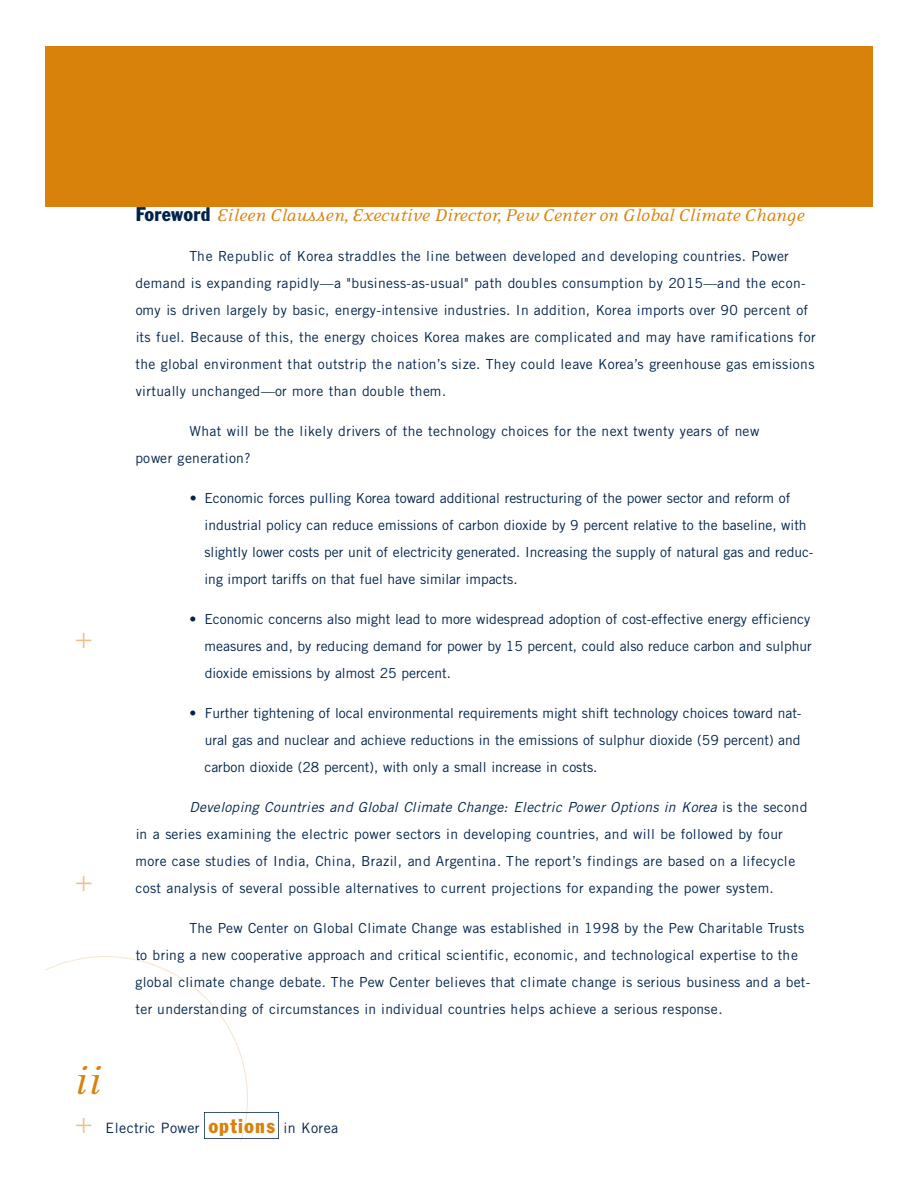
<style>
.page{position:relative;width:918px;height:1188px;background:#fff}
.page>*{position:absolute;margin:0;border:0;box-sizing:border-box;transform-origin:0 0}
.t1{font:italic 45px "Eidetic Serif";color:#d9820b}
.t2{font:300 30px "Akzidenz Grotesk";color:#ecc185}
.t3{font:italic 19.5px "Eidetic Serif";letter-spacing:-.02em;color:#d9820b}
.t4{font:14.25px "Trade Gothic";letter-spacing:.02em;color:#00234d}
.t5{font:13.8px/27px "Trade Gothic";letter-spacing:.025em;color:#00234d}
.t6{font:13.8px/27px "Trade Gothic";color:#00234d}
.s1{font-family:"Franklin Gothic BT";font-style:normal;font-stretch:condensed;color:#00234d}
.s2{font-style:italic}
.s3{font-family:"Franklin Gothic BT";font-stretch:condensed;font-size:19.95px;color:#d9820b}
</style>
<div class="page">
<img style="left:45px;top:956px;width:203px;height:186px">
<img style="left:204px;top:1112px;width:75px;height:26px">
<div style="left:45px;top:46px;width:828px;height:161px;background:#d9820b"></div>
<h2 class="t2" style="left:75px;top:627px;width:19px">+</h2>
<h2 class="t2" style="left:75px;top:869px;width:19px">+</h2>
<h1 class="t1" style="left:73px;top:1060px;width:29px">ii</h1>
<h3 class="t3" style="left:136px;top:206px;width:670px"><span class="s1">Fo r e w o r d</span> E il e en Claus sen , Exe c ut ive Dire c t or, Pew Cent er on Glob al Climate Chan g e</h3>
<p class="t5" style="left:135px;top:244px;width:682px;text-indent:54px">The Republic of Korea straddles the line between developed and developing countries. Power demand is expanding rapidly—a "business-as-usual" path doubles consumption by 2015—and the econ&shy;omy is driven largely by basic, energy-intensive industries. In addition, Korea imports over 90 percent of its fuel. Because of this, the energy choices Korea makes are complicated and may have ramifications for the global environment that outstrip the nation’s size. They could leave Kore a ’s greenhouse gas emissions v i rtually unchanged—or more than double them.</p>
<p class="t5" style="left:136px;top:419px;width:625px;text-indent:54px">What will be the likely drivers of the technology choices for the next twenty years of new power generation?</p>
<p class="t6" style="left:204px;top:486px;width:611px;text-indent:-15px">• Economic forces pulling Korea toward additional restructuring of the power sector and reform of industrial policy can reduce emissions of carbon dioxide by 9 percent relative to the baseline, with slightly lower costs per unit of electricity generated. Increasing the supply of natural gas and reduc&shy;ing import tariffs on that fuel have similar impacts.</p>
<p class="t5" style="left:205px;top:607px;width:609px;text-align:justify;text-indent:-15px">• Economic concerns also might lead to more widespread adoption of cost-effective energy efficiency measures and, by reducing demand for power by 15 percent, could also reduce carbon and sulphur dioxide emissions by almost 25 percent.</p>
<p class="t5" style="left:204px;top:701px;width:598px;text-align:justify;text-indent:-15px">• Further tightening of local environmental requirements might shift technology choices toward nat&shy;ural gas and nuclear and achieve reductions in the emissions of sulphur dioxide (59 percent) and carbon dioxide (28 percent), with only a small increase in costs.</p>
<p class="t5" style="left:135px;top:795px;width:674px;text-indent:54px"><span class="s2">Developing Countries and Global Climate Change: Electric Power Options in Kore a</span> is the second in a series examining the electric power sectors in developing countries, and will be followed by four<br>m o re case studies of India, China, Brazil, and Argentina. The re p o rt ’s findings are based on a lifecycle cost analysis of several possible alternatives to current projections for expanding the power system.</p>
<p class="t5" style="left:135px;top:915px;width:676px;text-indent:54px">The Pew Center on Global Climate Change was established in 1998 by the Pew Charitable Tru s t s to bring a new cooperative approach and critical scientific, economic, and technological expertise to the global climate change debate. The Pew Center believes that climate change is serious business and a bet&shy;ter understanding of circumstances in individual countries helps achieve a serious response.</p>
<h2 class="t2" style="left:75px;top:1112px;width:19px">+</h2>
<p class="t4" style="left:106px;top:1122px;width:234px">Electric Power <span class="s3">options</span> in Korea</p>
</div>
